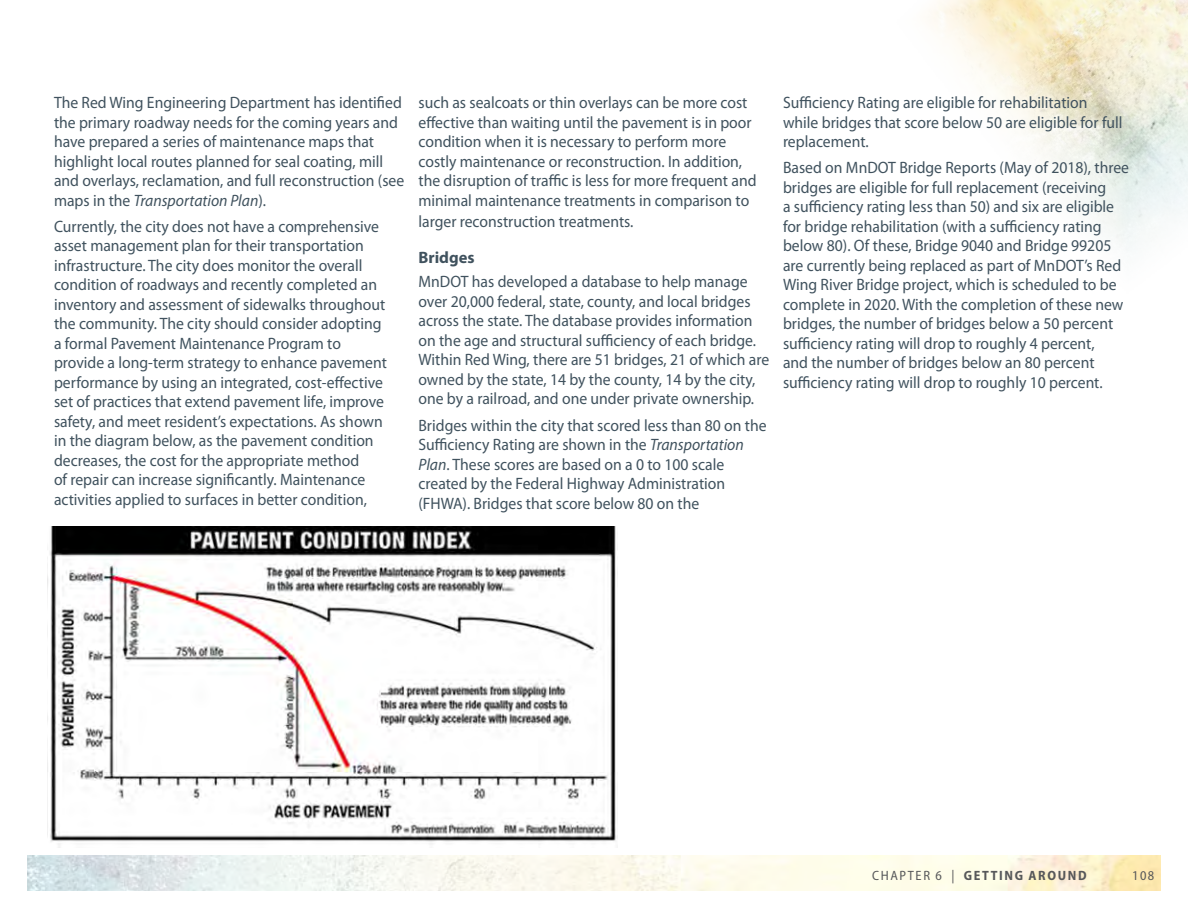
<style>
.page{position:relative;width:1188px;height:918px;background:#fff}
.page>*{position:absolute;margin:0;border:0;box-sizing:border-box;transform-origin:0 0}
.t1{font:16.5px/19.5px "Myriad Pro";color:#40525e;scale:.95 1}
.t2{font:700 16.5px "Myriad Pro";color:#40525e}
.t3{font:700 semi-condensed 13.5px "Myriad Pro";letter-spacing:.12em;color:#57585a}
.t4{font:semi-condensed 13.5px "Myriad Pro";color:#57585a}
.s1{font-style:italic}
.s2{font-weight:400}
</style>
<div class="page">
<img style="left:28px;top:856px;width:1132px;height:34px">
<img style="left:930px;top:0;width:258px;height:246px">
<img style="left:50px;top:527px;width:568px;height:318px">
<p class="t1" style="left:54px;top:93px;width:370px">The Red Wing Engineering Department has identified the primary roadway needs for the coming years and have prepared a series of maintenance maps that highlight local routes planned for seal coating, mill and overlays, reclamation, and full reconstruction (see maps in the <span class="s1">Transportation Plan</span>).</p>
<p class="t1" style="left:54px;top:216px;width:352px">Currently, the city does not have a comprehensive asset management plan for their transportation infrastructure. The city does monitor the overall condition of roadways and recently completed an inventory and assessment of sidewalks throughout the community. The city should consider adopting a formal Pavement Maintenance Program to provide a long-term strategy to enhance pavement performance by using an integrated, cost-effective set of practices that extend pavement life, improve safety, and meet resident’s expectations. As shown in the diagram below, as the pavement condition decreases, the cost for the appropriate method<br>of repair can increase significantly. Maintenance activities applied to surfaces in better condition,</p>
<p class="t1" style="left:419px;top:93px;width:357px">such as sealcoats or thin overlays can be more cost effective than waiting until the pavement is in poor condition when it is necessary to perform more costly maintenance or reconstruction. In addition, the disruption of traffic is less for more frequent and minimal maintenance treatments in comparison to</p>
<p class="t1" style="left:419px;top:211px;width:228px">larger reconstruction treatments.</p>
<p class="t2" style="left:418px;top:247px;width:58px">Bridges</p>
<p class="t1" style="left:418px;top:272px;width:371px">MnDOT has developed a database to help manage over 20,000 federal, state, county, and local bridges across the state. The database provides information on the age and structural sufficiency of each bridge.<br>Within Red Wing, there are 51 bridges, 21 of which are owned by the state, 14 by the county, 14 by the city, one by a railroad, and one under private ownership.</p>
<p class="t1" style="left:418px;top:415px;width:368px">Bridges within the city that scored less than 80 on the Sufficiency Rating are shown in the <span class="s1">Transportation Plan</span>. These scores are based on a 0 to 100 scale created by the Federal Highway Administration (FHWA). Bridges that score below 80 on the</p>
<p class="t1" style="left:783px;top:93px;width:359px">Sufficiency Rating are eligible for rehabilitation while bridges that score below 50 are eligible for full replacement.</p>
<p class="t1" style="left:783px;top:158px;width:366px">Based on MnDOT Bridge Reports (May of 2018), three bridges are eligible for full replacement (receiving<br>a sufficiency rating less than 50) and six are eligible for bridge rehabilitation (with a sufficiency rating below 80). Of these, Bridge 9040 and Bridge 99205 are currently being replaced as part of MnDOT’s Red Wing River Bridge project, which is scheduled to be complete in 2020. With the completion of these new bridges, the number of bridges below a 50 percent sufficiency rating will drop to roughly 4 percent,<br>and the number of bridges below an 80 percent sufficiency rating will drop to roughly 10 percent.</p>
<p class="t3" style="left:872px;top:866px;width:216px"><span class="s2">CHAPTER 6 |</span> GETTING AROUND</p>
<p class="t4" style="left:1132px;top:867px;width:23px">108</p>
</div>
